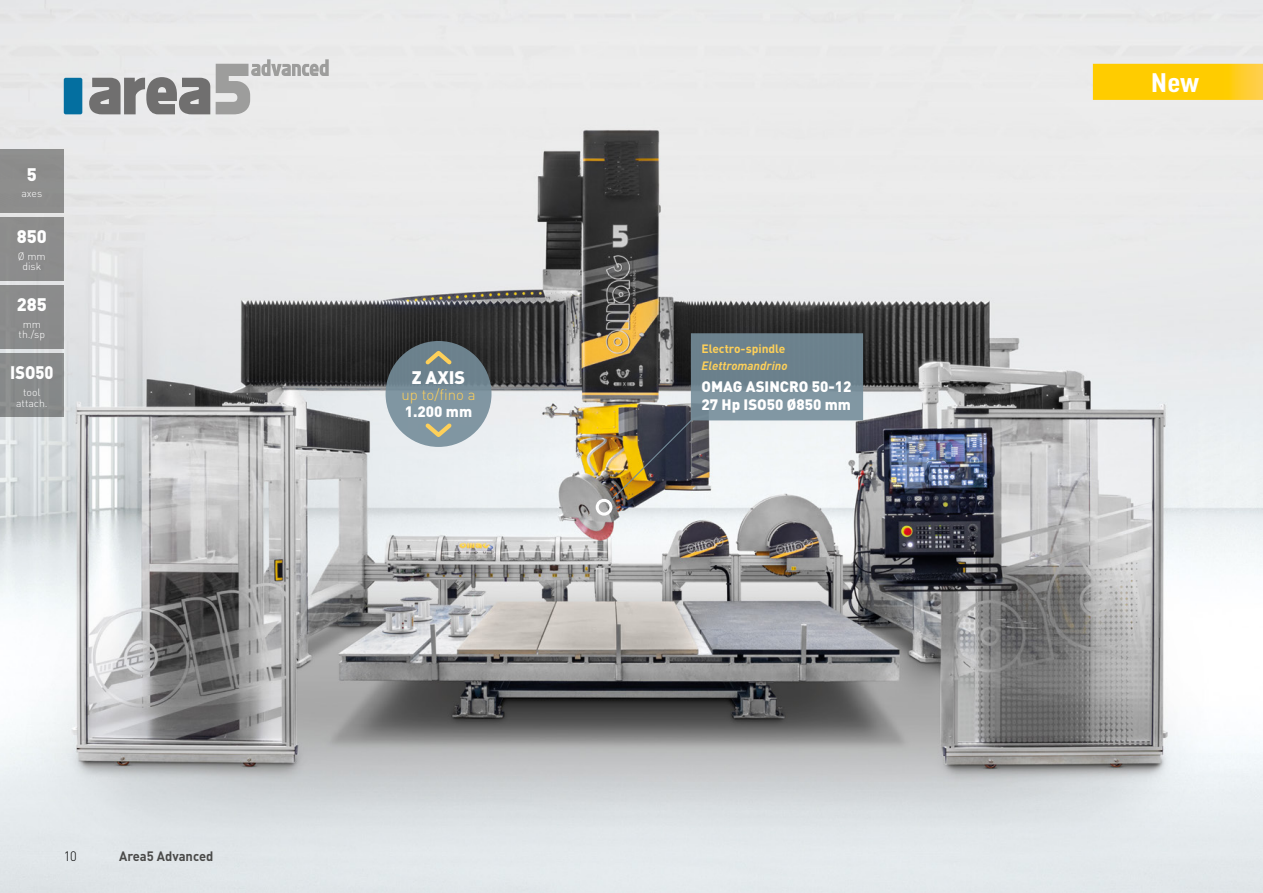
<style>
.page{position:relative;width:1263px;height:893px;background:#fff}
.page>*{position:absolute;margin:0;border:0;box-sizing:border-box;transform-origin:0 0}
.t1{font:700 condensed 26.4px "DIN Pro";color:#fff;scale:1.25 1}
.t2{font:900 18px "DIN Pro";color:#fff}
.t3{font:900 18px "DIN Pro";color:#fff;scale:.9 1}
.dida_ENG{font:900 15px "DIN Pro";color:#fff}
.t4{font:300 15px "DIN Pro";color:#fed059}
.t5{font:700 13.5px "DIN Pro";color:#4a4a49;scale:.96 1}
.t6{font:300 13.5px "DIN Pro";color:#000;scale:.96 1}
.Titolo_ENG_LIV2{font:700 12px "DIN Pro";color:#fed059}
.dida_ENG-2{font:italic 700 12px "DIN Pro";color:#fed059}
.t7{font:300 10.5px/10.5px "DIN Pro";color:#fff;text-align:center}
</style>
<div class="page">
<img style="left:0;top:0;width:1263px;height:893px">
<svg style="left:1093px;top:64px;width:170px;height:36px;background:#fecc0a"></svg>
<div style="left:64px;top:78px;width:18px;height:36px;background:#046fa0;border-radius:2px"></div>
<svg style="left:89px;top:77px;width:121px;height:37px;background:#919090"></svg>
<svg style="left:216px;top:59px;width:113px;height:55px;background:#d1d1d1"></svg>
<svg style="left:608px;top:333px;width:255px;height:171px"></svg>
<div style="left:596px;top:499px;width:16px;height:17px;border:3px solid #fff;border-radius:50%"></div>
<div style="left:386px;top:341px;width:105px;height:106px;background:linear-gradient(to right,#788e9a,#798e9a);border-radius:50%"></div>
<svg style="left:422px;top:347px;width:33px;height:21px"></svg>
<svg style="left:422px;top:420px;width:33px;height:21px"></svg>
<div style="left:0;top:149px;width:64px;height:64px;background:#8d8d8c"></div>
<div style="left:0;top:217px;width:64px;height:64px;background:#8c8c8c"></div>
<div style="left:0;top:285px;width:64px;height:64px;background:#8b8b8c"></div>
<div style="left:0;top:353px;width:64px;height:64px;background:#888a8a"></div>
<p class="t2" style="left:27px;top:162px;width:12px">5</p>
<p class="t7" style="left:21px;top:188px;width:22px">axes</p>
<p class="t2" style="left:17px;top:224px;width:32px">850</p>
<p class="t7" style="left:18px;top:250px;width:29px">Ø mm</p>
<p class="t7" style="left:22px;top:261px;width:20px">disk</p>
<p class="t2" style="left:17px;top:292px;width:32px">285</p>
<p class="t7" style="left:23px;top:318px;width:20px">mm</p>
<p class="t7" style="left:19px;top:329px;width:28px">th./sp</p>
<p class="t3" style="left:10px;top:360px;width:49px">ISO50</p>
<p class="t7" style="left:16px;top:387px;width:33px">tool attach.</p>
<p class="t6" style="left:64px;top:847px;width:15px">10</p>
<p class="t5" style="left:119px;top:847px;width:100px">Area5 Advanced</p>
<p class="t2" style="left:412px;top:365px;width:55px">Z AXIS</p>
<p class="t4" style="left:401px;top:385px;width:76px">up to/fino a</p>
<p class="dida_ENG" style="left:405px;top:401px;width:69px">1.200 mm</p>
<p class="Titolo_ENG_LIV2" style="left:701px;top:341px;width:85px">Electro-spindle</p>
<p class="dida_ENG-2" style="left:701px;top:357px;width:88px">Elettromandrino</p>
<p class="dida_ENG" style="left:701px;top:376px;width:151px">OMAG ASINCRO 50-12</p>
<p class="dida_ENG" style="left:701px;top:394px;width:151px">27 Hp ISO50 Ø850 mm</p>
<p class="t1" style="left:1151px;top:66px;width:40px">New</p>
</div>
